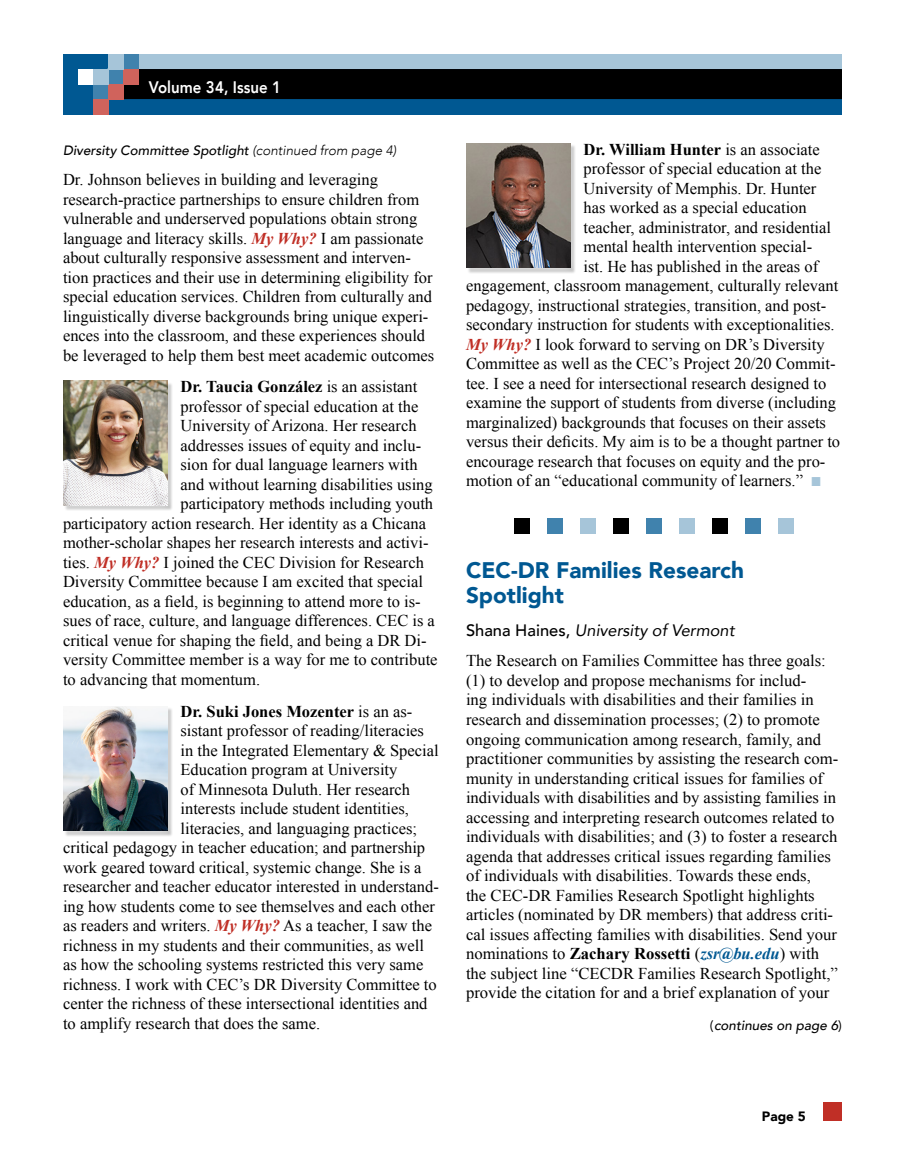
<style>
.page{position:relative;width:905px;height:1175px;background:#fff}
.page>*{position:absolute;margin:0;border:0;box-sizing:border-box;transform-origin:0 0}
.AT{font:900 22.5px/25.5px "Avenir";color:#005892}
.t1{font:800 16.65px "Avenir";color:#fff;scale:.9 1}
.Body_After_Head{font:16.5px/19.5px "Times New Roman";color:#000}
.Body_After_Head-2{font:700 16.5px "Times New Roman";color:#000}
.Author_Name{font:italic 16.5px "Avenir";color:#000}
.Continued_From{font:italic 500 13.5px "Avenir";color:#000}
.t2{font:900 13.5px "Avenir";color:#000}
.s1{font-weight:300}
.s2{font-weight:700;font-style:italic;color:#c02f26}
.s3{font-weight:400}
.s4{font-family:"Menlo";font-weight:700;font-size:17.4px;color:#a6c5d9}
.s5{font-weight:500;font-style:normal}
.s6{font-weight:700}
.s7{font-weight:700;font-style:italic;color:#005892}
.s8{font-weight:400;font-style:normal}
</style>
<div class="page">
<div style="left:63px;top:54px;width:779px;height:60px;background:#005892"></div>
<div style="left:138px;top:54px;width:704px;height:15px;background:#a6c5d9"></div>
<div style="left:124px;top:70px;width:717px;height:28px;background:#000"></div>
<div style="left:123px;top:69px;width:719px;height:30px;border:2px solid #000"></div>
<div style="left:108px;top:69px;width:15px;height:15px;background:#4082ad"></div>
<div style="left:123px;top:54px;width:15px;height:15px;background:#4082ad"></div>
<div style="left:93px;top:84px;width:15px;height:15px;background:#4082ad"></div>
<div style="left:93px;top:99px;width:15px;height:15px;background:#d0635c"></div>
<div style="left:108px;top:84px;width:15px;height:15px;background:#d0635c"></div>
<div style="left:123px;top:69px;width:15px;height:15px;background:#d0635c"></div>
<div style="left:78px;top:69px;width:15px;height:15px;background:#fff"></div>
<div style="left:93px;top:69px;width:15px;height:15px;background:#a6c5d9"></div>
<div style="left:108px;top:54px;width:15px;height:15px;background:#a6c5d9"></div>
<div style="left:824px;top:1102px;width:18px;height:18px;background:#c02f26"></div>
<div style="left:547px;top:519px;width:15px;height:15px;background:#4082ad"></div>
<div style="left:646px;top:519px;width:15px;height:15px;background:#4082ad"></div>
<div style="left:745px;top:519px;width:15px;height:15px;background:#4082ad"></div>
<div style="left:778px;top:519px;width:15px;height:15px;background:#a6c5d9"></div>
<div style="left:580px;top:519px;width:15px;height:15px;background:#a6c5d9"></div>
<div style="left:679px;top:519px;width:15px;height:15px;background:#a6c5d9"></div>
<div style="left:514px;top:519px;width:15px;height:15px;background:#000"></div>
<div style="left:613px;top:519px;width:15px;height:15px;background:#000"></div>
<div style="left:712px;top:519px;width:15px;height:15px;background:#000"></div>
<div style="left:55px;top:372px;width:120px;height:142px;background:#fff;opacity:.75"></div>
<img style="left:63px;top:381px;width:104px;height:124px">
<div style="left:457px;top:135px;width:121px;height:141px;background:#fff;opacity:.75"></div>
<img style="left:466px;top:143px;width:104px;height:125px">
<div style="left:55px;top:697px;width:120px;height:142px;background:#fff;opacity:.75"></div>
<img style="left:63px;top:706px;width:104px;height:124px">
<p class="t1" style="left:149px;top:74px;width:148px">Volume 34, Issue 1</p>
<p class="Continued_From" style="left:63px;top:142px;width:335px">Diversity Committee Spotlight <span class="s1">(continued from page 4)</span></p>
<p class="Body_After_Head" style="left:63px;top:170px;width:373px">Dr. Johnson believes in building and leveraging research-practice partnerships to ensure children from vulnerable and underserved populations obtain strong language and literacy skills. <span class="s2">My Why?</span> I am passionate about culturally responsive assessment and interven&shy;tion practices and their use in determining eligibility for special education services. Children from culturally and linguistically diverse backgrounds bring unique experi&shy;ences into the classroom, and these experiences should be leveraged to help them best meet academic outcomes</p>
<p class="Body_After_Head-2" style="left:180px;top:375px;width:238px">Dr. Taucia González <span class="s3">is an assistant</span></p>
<p class="Body_After_Head" style="left:180px;top:396px;width:239px">professor of special education at the</p>
<p class="Body_After_Head" style="left:180px;top:416px;width:237px">University of Arizona. Her research</p>
<p class="Body_After_Head" style="left:180px;top:435px;width:242px">addresses issues of equity and inclu-</p>
<p class="Body_After_Head" style="left:180px;top:455px;width:238px">sion for dual language learners with</p>
<p class="Body_After_Head" style="left:180px;top:474px;width:254px">and without learning disabilities using</p>
<p class="Body_After_Head" style="left:180px;top:494px;width:254px">participatory methods including youth</p>
<p class="Body_After_Head" style="left:63px;top:513px;width:364px">participatory action research. Her identity as a Chicana</p>
<p class="Body_After_Head" style="left:63px;top:533px;width:367px">mother-scholar shapes her research interests and activi-</p>
<p class="Body_After_Head" style="left:63px;top:552px;width:362px">ties. <span class="s2">My Why?</span> I joined the CEC Division for Research</p>
<p class="Body_After_Head" style="left:63px;top:572px;width:361px">Diversity Committee because I am excited that special</p>
<p class="Body_After_Head" style="left:63px;top:591px;width:359px">education, as a field, is beginning to attend more to is-</p>
<p class="Body_After_Head" style="left:63px;top:611px;width:373px">sues of race, culture, and language differences. CEC is a</p>
<p class="Body_After_Head" style="left:63px;top:630px;width:365px">critical venue for shaping the field, and being a DR Di-</p>
<p class="Body_After_Head" style="left:63px;top:650px;width:376px">versity Committee member is a way for me to contribute</p>
<p class="Body_After_Head" style="left:63px;top:669px;width:199px">to advancing that momentum.</p>
<p class="Body_After_Head-2" style="left:180px;top:699px;width:233px">Dr. Suki Jones Mozenter <span class="s3">is an as-</span></p>
<p class="Body_After_Head" style="left:180px;top:720px;width:245px">sistant professor of reading/literacies</p>
<p class="Body_After_Head" style="left:180px;top:740px;width:259px">in the Integrated Elementary &amp; Special</p>
<p class="Body_After_Head" style="left:180px;top:759px;width:218px">Education program at University</p>
<p class="Body_After_Head" style="left:180px;top:779px;width:231px">of Minnesota Duluth. Her research</p>
<p class="Body_After_Head" style="left:180px;top:798px;width:230px">interests include student identities,</p>
<p class="Body_After_Head" style="left:180px;top:818px;width:238px">literacies, and languaging practices;</p>
<p class="Body_After_Head" style="left:63px;top:837px;width:363px">critical pedagogy in teacher education; and partnership</p>
<p class="Body_After_Head" style="left:63px;top:857px;width:360px">work geared toward critical, systemic change. She is a</p>
<p class="Body_After_Head" style="left:63px;top:876px;width:377px">researcher and teacher educator interested in understand-</p>
<p class="Body_After_Head" style="left:63px;top:896px;width:373px">ing how students come to see themselves and each other</p>
<p class="Body_After_Head" style="left:63px;top:915px;width:370px">as readers and writers. <span class="s2">My Why?</span> As a teacher, I saw the</p>
<p class="Body_After_Head" style="left:63px;top:935px;width:362px">richness in my students and their communities, as well</p>
<p class="Body_After_Head" style="left:63px;top:954px;width:362px">as how the schooling systems restricted this very same</p>
<p class="Body_After_Head" style="left:63px;top:974px;width:375px">richness. I work with CEC’s DR Diversity Committee to</p>
<p class="Body_After_Head" style="left:63px;top:993px;width:366px">center the richness of these intersectional identities and</p>
<p class="Body_After_Head" style="left:63px;top:1013px;width:259px">to amplify research that does the same.</p>
<p class="Body_After_Head-2" style="left:583px;top:138px;width:238px">Dr. William Hunter <span class="s3">is an associate</span></p>
<p class="Body_After_Head" style="left:583px;top:159px;width:239px">professor of special education at the</p>
<p class="Body_After_Head" style="left:583px;top:178px;width:234px">University of Memphis. Dr. Hunter</p>
<p class="Body_After_Head" style="left:583px;top:198px;width:225px">has worked as a special education</p>
<p class="Body_After_Head" style="left:583px;top:217px;width:249px">teacher, administrator, and residential</p>
<p class="Body_After_Head" style="left:583px;top:237px;width:230px">mental health intervention special-</p>
<p class="Body_After_Head" style="left:583px;top:256px;width:236px">ist. He has published in the areas of</p>
<p class="Body_After_Head" style="left:466px;top:276px;width:374px">engagement, classroom management, culturally relevant</p>
<p class="Body_After_Head" style="left:466px;top:295px;width:362px">pedagogy, instructional strategies, transition, and post-</p>
<p class="Body_After_Head" style="left:466px;top:315px;width:370px">secondary instruction for students with exceptionalities.</p>
<p class="Body_After_Head" style="left:466px;top:334px;width:360px"><span class="s2">My Why?</span> I look forward to serving on DR’s Diversity</p>
<p class="Body_After_Head" style="left:466px;top:354px;width:371px">Committee as well as the CEC’s Project 20/20 Commit-</p>
<p class="Body_After_Head" style="left:466px;top:373px;width:362px">tee. I see a need for intersectional research designed to</p>
<p class="Body_After_Head" style="left:466px;top:393px;width:371px">examine the support of students from diverse (including</p>
<p class="Body_After_Head" style="left:466px;top:412px;width:361px">marginalized) backgrounds that focuses on their assets</p>
<p class="Body_After_Head" style="left:466px;top:432px;width:375px">versus their deficits. My aim is to be a thought partner to</p>
<p class="Body_After_Head" style="left:466px;top:451px;width:361px">encourage research that focuses on equity and the pro-</p>
<p class="Body_After_Head" style="left:466px;top:471px;width:357px">motion of an “educational community of learners.” <span class="s4">◼</span></p>
<p class="AT" style="left:466px;top:557px;width:279px">CEC-DR Families Research<br>Spotlight</p>
<p class="Author_Name" style="left:466px;top:620px;width:270px"><span class="s5">Shana Haines,</span> University of Vermont</p>
<p class="Body_After_Head" style="left:466px;top:651px;width:374px">The Research on Families Committee has three goals: (1) to develop and propose mechanisms for includ-<br>ing individuals with disabilities and their families in research and dissemination processes; (2) to promote ongoing communication among research, family, and practitioner communities by assisting the research com&shy;munity in understanding critical issues for families of individuals with disabilities and by assisting families in accessing and interpreting research outcomes related to individuals with disabilities; and (3) to foster a research agenda that addresses critical issues regarding families of individuals with disabilities. Towards these ends,<br>the CEC-DR Families Research Spotlight highlights articles (nominated by DR members) that address criti&shy;cal issues affecting families with disabilities. Send your nominations to <span class="s6">Zachary Rossetti</span> (<span class="s7">zsr@bu.edu</span>) with the subject line “CECDR Families Research Spotlight,” provide the citation for and a brief explanation of your</p>
<p class="Continued_From" style="left:709px;top:1017px;width:134px"><span class="s8">(</span>continues on page 6<span class="s8">)</span></p>
<p class="t2" style="left:762px;top:1104px;width:45px">Page 5</p>
</div>
